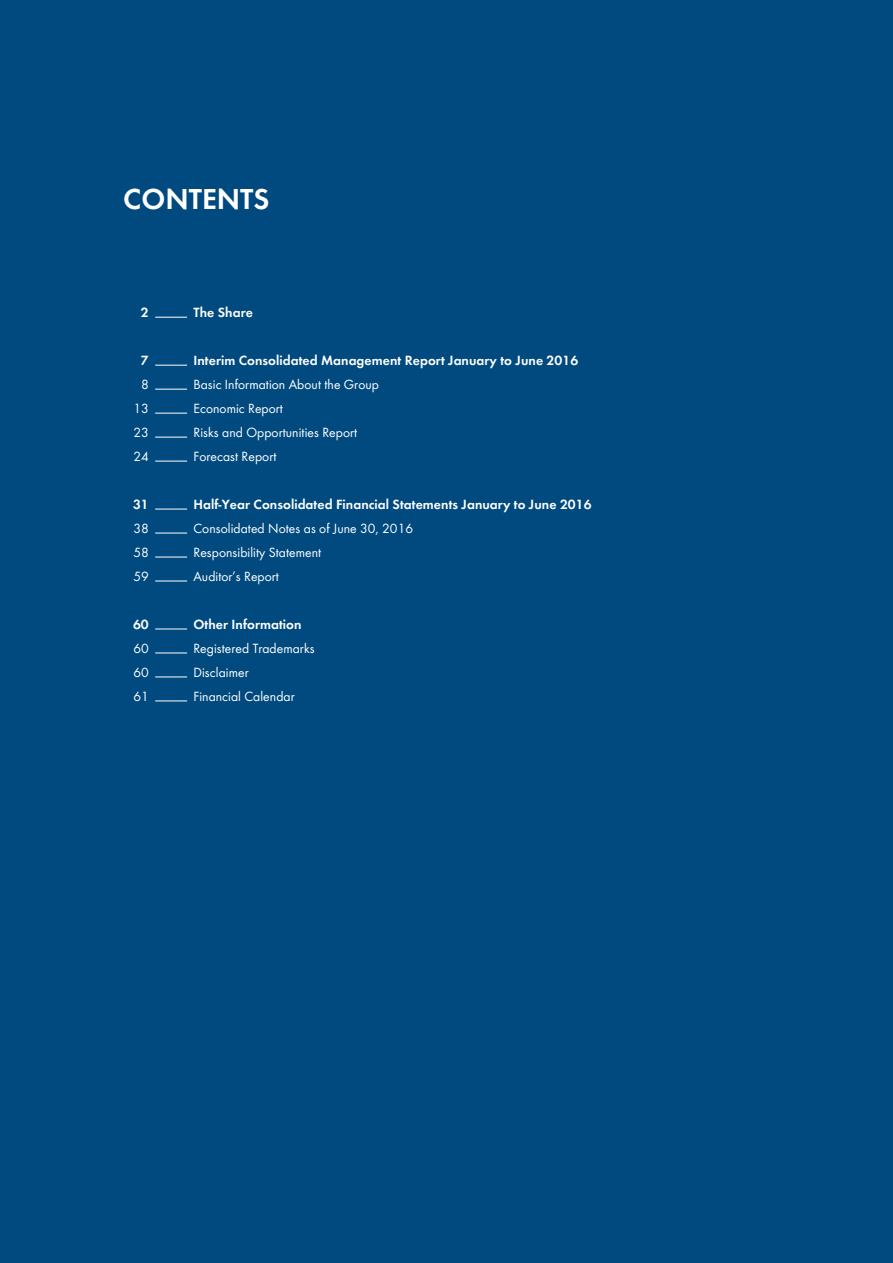
<style>
.page{position:relative;width:893px;height:1263px;background:#004a7f}
.page>*{position:absolute;margin:0;border:0;box-sizing:border-box;transform-origin:0 0}
.t1{font:600 30px "SMA Futura Global";color:#fff}
.t2{font:13.8px "SMA Futura Global";letter-spacing:.005em;color:#fff}
.t3{font:600 13.8px "SMA Futura Global";letter-spacing:.005em;color:#fff}
</style>
<div class="page">
<hr style="left:155px;top:317px;width:32px;height:1px;background:#fff">
<hr style="left:155px;top:365px;width:32px;height:1px;background:#fff">
<hr style="left:155px;top:413px;width:32px;height:1px;background:#fff">
<hr style="left:155px;top:437px;width:32px;height:1px;background:#fff">
<hr style="left:155px;top:461px;width:32px;height:1px;background:#fff">
<hr style="left:155px;top:509px;width:32px;height:1px;background:#fff">
<hr style="left:155px;top:533px;width:32px;height:1px;background:#fff">
<hr style="left:155px;top:557px;width:32px;height:1px;background:#fff">
<hr style="left:155px;top:581px;width:32px;height:1px;background:#fff">
<hr style="left:155px;top:629px;width:32px;height:1px;background:#fff">
<hr style="left:155px;top:653px;width:32px;height:1px;background:#fff">
<hr style="left:155px;top:677px;width:32px;height:1px;background:#fff">
<hr style="left:155px;top:701px;width:32px;height:1px;background:#fff">
<hr style="left:155px;top:389px;width:32px;height:1px;background:#fff">
<h1 class="t1" style="left:123px;top:181px;width:38px">Contents</h1>
<p class="t3" style="left:141px;top:305px;width:9px">2</p>
<p class="t3" style="left:193px;top:305px;width:61px">The Share</p>
<p class="t3" style="left:141px;top:352px;width:9px">7</p>
<p class="t3" style="left:193px;top:352px;width:386px">Interim Consolidated Management Report January to June 2016</p>
<p class="t2" style="left:141px;top:376px;width:9px">8</p>
<p class="t2" style="left:193px;top:376px;width:187px">Basic Information About the Group</p>
<p class="t2" style="left:133px;top:400px;width:17px">13</p>
<p class="t2" style="left:193px;top:400px;width:91px">Economic Report</p>
<p class="t2" style="left:133px;top:424px;width:17px">23</p>
<p class="t2" style="left:193px;top:424px;width:165px">Risks and Opportunities Report</p>
<p class="t2" style="left:133px;top:448px;width:17px">24</p>
<p class="t2" style="left:193px;top:448px;width:84px">Forecast Report</p>
<p class="t3" style="left:133px;top:496px;width:17px">31</p>
<p class="t3" style="left:193px;top:496px;width:400px">Half-Year Consolidated Financial Statements January to June 2016</p>
<p class="t2" style="left:133px;top:520px;width:17px">38</p>
<p class="t2" style="left:193px;top:520px;width:221px">Consolidated Notes as of June 30, 2016</p>
<p class="t2" style="left:133px;top:544px;width:17px">58</p>
<p class="t2" style="left:193px;top:544px;width:129px">Responsibility Statement</p>
<p class="t2" style="left:133px;top:568px;width:17px">59</p>
<p class="t2" style="left:193px;top:568px;width:87px">Auditor’s Report</p>
<p class="t3" style="left:133px;top:616px;width:17px">60</p>
<p class="t3" style="left:193px;top:616px;width:110px">Other Information</p>
<p class="t2" style="left:133px;top:640px;width:17px">60</p>
<p class="t2" style="left:193px;top:640px;width:123px">Registered Trademarks</p>
<p class="t2" style="left:133px;top:664px;width:17px">60</p>
<p class="t2" style="left:193px;top:664px;width:57px">Disclaimer</p>
<p class="t2" style="left:133px;top:688px;width:17px">61</p>
<p class="t2" style="left:193px;top:688px;width:103px">Financial Calendar</p>
</div>
